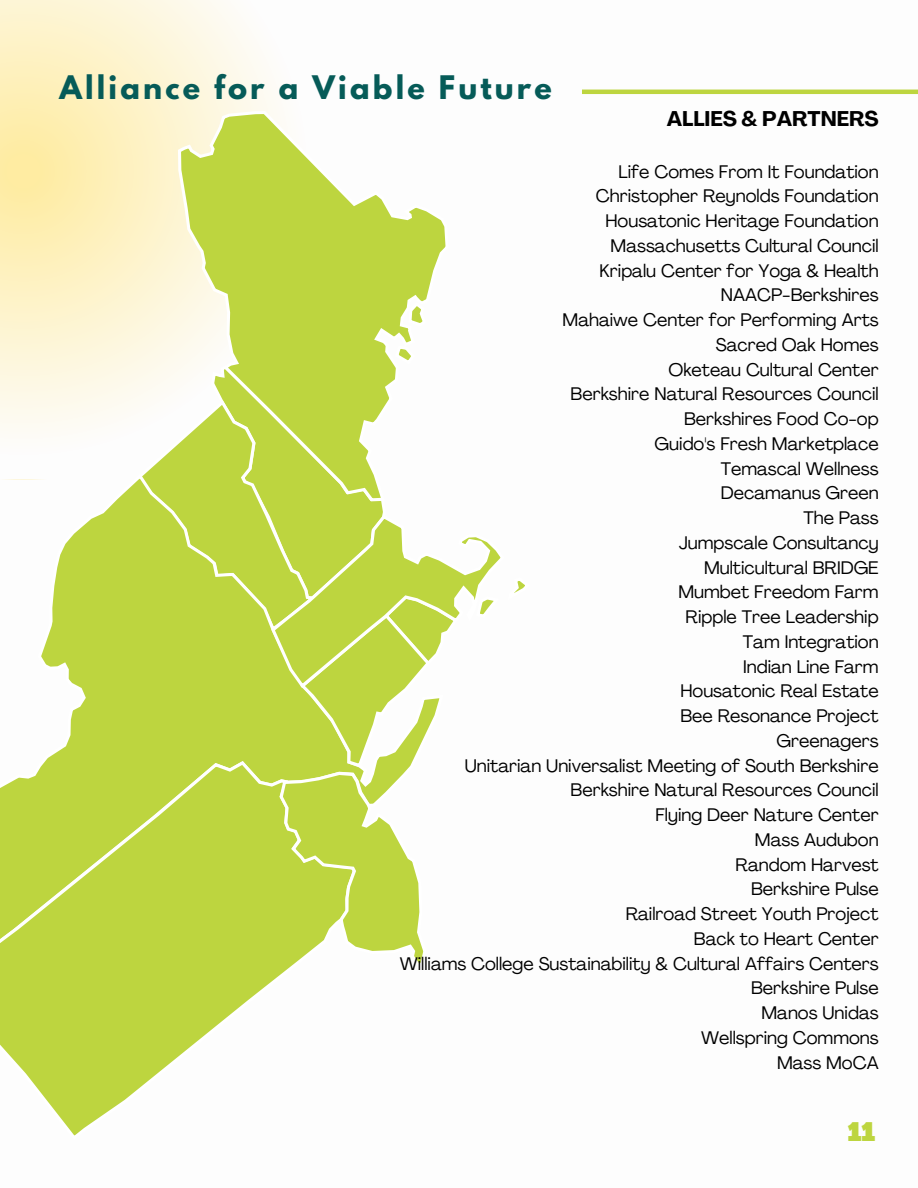
<style>
.page{position:relative;width:918px;height:1188px;background:#fff}
.page>*{position:absolute;margin:0;border:0;box-sizing:border-box;transform-origin:0 0}
.t1{font:700 28.8px "League Spartan";letter-spacing:.11em;color:#065b58}
.t2{font:900 condensed 26.1px "Agrandir";color:#bdd53f}
.t3{font:700 21px "Agrandir";color:#000}
.t4{font:18px/24.8px "Agrandir";color:#000;text-align:right}
</style>
<div class="page">
<svg style="left:0;top:0;width:251px;height:394px;background:#fdf2c6"></svg>
<hr style="left:582px;top:90px;width:336px;height:4px;background:#bdd53f">
<svg style="left:117px;top:45px;width:329px;height:349px"></svg>
<svg style="left:0;top:394px;width:389px;height:332px"></svg>
<svg style="left:0;top:726px;width:287px;height:410px"></svg>
<svg style="left:259px;top:741px;width:165px;height:256px"></svg>
<svg style="left:287px;top:712px;width:149px;height:65px"></svg>
<svg style="left:244px;top:467px;width:281px;height:245px"></svg>
<h1 class="t1" style="left:60px;top:73px;width:494px">Alliance for a Viable Future</h1>
<p class="t3" style="left:667px;top:110px;width:213px">ALLIES &amp; PARTNERS</p>
<p class="t4" style="left:400px;top:161px;width:480px">Life Comes From It Foundation<br>Christopher Reynolds Foundation<br>Housatonic Heritage Foundation<br>Massachusetts Cultural Council<br>Kripalu Center for Yoga &amp; Health<br>NAACP-Berkshires<br>Mahaiwe Center for Performing Arts<br>Sacred Oak Homes<br>Oketeau Cultural Center<br>Berkshire Natural Resources Council<br>Berkshires Food Co-op<br>Guido's Fresh Marketplace<br>Temascal Wellness<br>Decamanus Green<br>The Pass<br>Jumpscale Consultancy<br>Multicultural BRIDGE<br>Mumbet Freedom Farm<br>Ripple Tree Leadership<br>Tam Integration<br>Indian Line Farm<br>Housatonic Real Estate<br>Bee Resonance Project<br>Greenagers<br>Unitarian Universalist Meeting of South Berkshire<br>Berkshire Natural Resources Council<br>Flying Deer Nature Center<br>Mass Audubon<br>Random Harvest<br>Berkshire Pulse<br>Railroad Street Youth Project<br>Back to Heart Center<br>Williams College Sustainability &amp; Cultural Affairs Centers<br>Berkshire Pulse<br>Manos Unidas<br>Wellspring Commons<br>Mass MoCA</p>
<h2 class="t2" style="left:848px;top:1121px;width:29px">11</h2>
</div>
